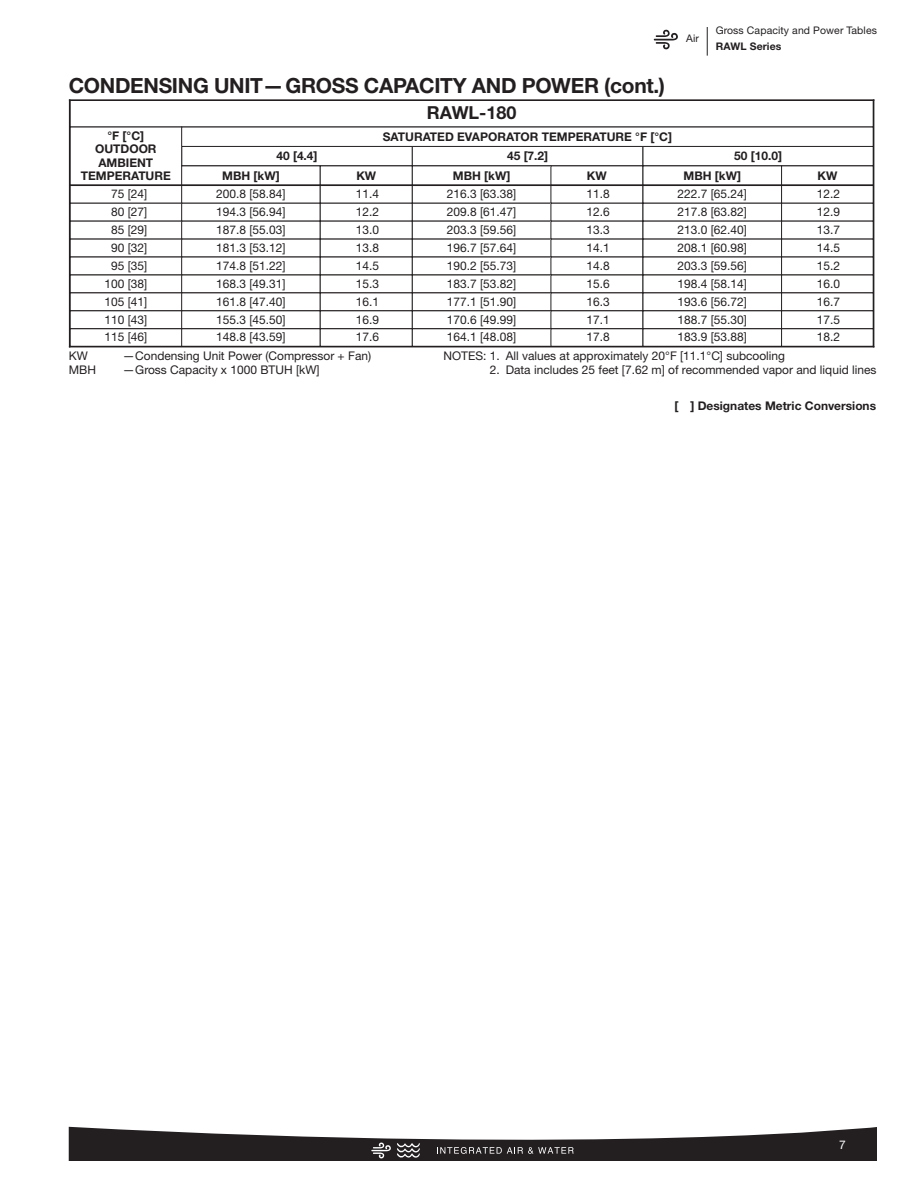
<style>
.page{position:relative;width:918px;height:1188px;background:#fff}
.page>*{position:absolute;margin:0;border:0;box-sizing:border-box;transform-origin:0 0}
.t1{font:700 20.85px "Helvetica Neue";letter-spacing:-.015em;color:#231f20}
.t2{font:700 18px "Helvetica Neue";color:#231f20}
.t3{font:12px "Helvetica Neue";color:#231f20}
.t4{font:700 12px/13.5px "Helvetica Neue";color:#231f20;text-align:center}
.t5{font:12px "Helvetica Neue";color:#fff}
.t6{font:10.5px "Helvetica Neue";letter-spacing:.01em;color:#231f20}
.t7{font:700 10.5px "Helvetica Neue";letter-spacing:.01em;color:#231f20}
</style>
<div class="page">
<svg style="left:69px;top:1127px;width:807px;height:34px"></svg>
<svg style="left:707px;top:27px;width:1px;height:29px"></svg>
<svg style="left:654px;top:30px;width:24px;height:19px"></svg>
<div style="left:70px;top:100px;width:804px;height:27px;border:1px solid #231f20"></div>
<div style="left:181px;top:146px;width:232px;height:20px;border:1px solid #231f20"></div>
<div style="left:412px;top:146px;width:231px;height:20px;border:1px solid #231f20"></div>
<div style="left:643px;top:146px;width:231px;height:20px;border:1px solid #231f20"></div>
<div style="left:181px;top:127px;width:693px;height:20px;border:1px solid #231f20"></div>
<div style="left:70px;top:203px;width:112px;height:19px;border:1px solid #231f20"></div>
<div style="left:181px;top:203px;width:140px;height:19px;border:1px solid #231f20"></div>
<div style="left:320px;top:203px;width:93px;height:19px;border:1px solid #231f20"></div>
<div style="left:412px;top:203px;width:139px;height:19px;border:1px solid #231f20"></div>
<div style="left:551px;top:203px;width:92px;height:19px;border:1px solid #231f20"></div>
<div style="left:643px;top:203px;width:139px;height:19px;border:1px solid #231f20"></div>
<div style="left:781px;top:203px;width:93px;height:19px;border:1px solid #231f20"></div>
<div style="left:70px;top:257px;width:112px;height:18px;border:1px solid #231f20"></div>
<div style="left:181px;top:257px;width:140px;height:18px;border:1px solid #231f20"></div>
<div style="left:320px;top:257px;width:93px;height:18px;border:1px solid #231f20"></div>
<div style="left:412px;top:257px;width:139px;height:18px;border:1px solid #231f20"></div>
<div style="left:551px;top:257px;width:92px;height:18px;border:1px solid #231f20"></div>
<div style="left:643px;top:257px;width:139px;height:18px;border:1px solid #231f20"></div>
<div style="left:781px;top:257px;width:93px;height:18px;border:1px solid #231f20"></div>
<div style="left:70px;top:275px;width:112px;height:18px;border:1px solid #231f20"></div>
<div style="left:181px;top:275px;width:140px;height:18px;border:1px solid #231f20"></div>
<div style="left:320px;top:275px;width:93px;height:18px;border:1px solid #231f20"></div>
<div style="left:412px;top:275px;width:139px;height:18px;border:1px solid #231f20"></div>
<div style="left:551px;top:275px;width:92px;height:18px;border:1px solid #231f20"></div>
<div style="left:643px;top:275px;width:139px;height:18px;border:1px solid #231f20"></div>
<div style="left:781px;top:275px;width:93px;height:18px;border:1px solid #231f20"></div>
<div style="left:70px;top:310px;width:112px;height:19px;border:1px solid #231f20"></div>
<div style="left:181px;top:310px;width:140px;height:19px;border:1px solid #231f20"></div>
<div style="left:320px;top:310px;width:93px;height:19px;border:1px solid #231f20"></div>
<div style="left:412px;top:310px;width:139px;height:19px;border:1px solid #231f20"></div>
<div style="left:551px;top:310px;width:92px;height:19px;border:1px solid #231f20"></div>
<div style="left:643px;top:310px;width:139px;height:19px;border:1px solid #231f20"></div>
<div style="left:781px;top:310px;width:93px;height:19px;border:1px solid #231f20"></div>
<div style="left:70px;top:328px;width:112px;height:19px;border:1px solid #231f20"></div>
<div style="left:181px;top:328px;width:140px;height:19px;border:1px solid #231f20"></div>
<div style="left:320px;top:328px;width:93px;height:19px;border:1px solid #231f20"></div>
<div style="left:412px;top:328px;width:139px;height:19px;border:1px solid #231f20"></div>
<div style="left:551px;top:328px;width:92px;height:19px;border:1px solid #231f20"></div>
<div style="left:643px;top:328px;width:139px;height:19px;border:1px solid #231f20"></div>
<div style="left:781px;top:328px;width:93px;height:19px;border:1px solid #231f20"></div>
<hr style="left:70px;top:185px;width:804px;height:1px;background:#231f20">
<hr style="left:69px;top:99px;width:805px;height:2px;background:#231f20">
<hr style="left:69px;top:346px;width:805px;height:1px;background:#231f20">
<hr style="left:69px;top:99px;width:1px;height:248px;background:#231f20">
<hr style="left:873px;top:99px;width:1px;height:248px;background:#231f20">
<p class="t6" style="left:686px;top:35px;width:14px">Air</p>
<p class="t6" style="left:716px;top:27px;width:163px">Gross Capacity and Power Tables</p>
<p class="t7" style="left:716px;top:42px;width:67px">RAWL Series</p>
<p class="t1" style="left:69px;top:78px;width:598px">CONDENSING UNIT—GROSS CAPACITY AND POWER (cont.)</p>
<p class="t2" style="left:427px;top:106px;width:91px">RAWL-180</p>
<p class="t4" style="left:276px;top:150px;width:43px">40 [4.4]</p>
<p class="t4" style="left:507px;top:150px;width:43px">45 [7.2]</p>
<p class="t4" style="left:734px;top:150px;width:49px">50 [10.0]</p>
<p class="t4" style="left:81px;top:130px;width:92px">°F [°C]<br>OUTDOOR<br>AMBIENT<br>TEMPERATURE</p>
<p class="t4" style="left:383px;top:131px;width:291px">SATURATED EVAPORATOR TEMPERATURE °F [°C]</p>
<p class="t4" style="left:222px;top:170px;width:59px">MBH [kW]</p>
<p class="t4" style="left:356px;top:170px;width:21px">KW</p>
<p class="t4" style="left:453px;top:170px;width:59px">MBH [kW]</p>
<p class="t4" style="left:587px;top:170px;width:21px">KW</p>
<p class="t4" style="left:684px;top:170px;width:59px">MBH [kW]</p>
<p class="t4" style="left:817px;top:170px;width:21px">KW</p>
<p class="t3" style="left:111px;top:190px;width:38px">75 [24]</p>
<p class="t3" style="left:216px;top:190px;width:71px">200.8 [58.84]</p>
<p class="t3" style="left:356px;top:190px;width:25px">11.4</p>
<p class="t3" style="left:447px;top:190px;width:71px">216.3 [63.38]</p>
<p class="t3" style="left:586px;top:190px;width:25px">11.8</p>
<p class="t3" style="left:678px;top:190px;width:71px">222.7 [65.24]</p>
<p class="t3" style="left:817px;top:190px;width:25px">12.2</p>
<p class="t3" style="left:111px;top:207px;width:38px">80 [27]</p>
<p class="t3" style="left:216px;top:207px;width:71px">194.3 [56.94]</p>
<p class="t3" style="left:356px;top:207px;width:25px">12.2</p>
<p class="t3" style="left:447px;top:207px;width:71px">209.8 [61.47]</p>
<p class="t3" style="left:586px;top:207px;width:25px">12.6</p>
<p class="t3" style="left:678px;top:207px;width:71px">217.8 [63.82]</p>
<p class="t3" style="left:817px;top:207px;width:25px">12.9</p>
<p class="t3" style="left:111px;top:225px;width:38px">85 [29]</p>
<p class="t3" style="left:216px;top:225px;width:71px">187.8 [55.03]</p>
<p class="t3" style="left:356px;top:225px;width:25px">13.0</p>
<p class="t3" style="left:447px;top:225px;width:71px">203.3 [59.56]</p>
<p class="t3" style="left:586px;top:225px;width:25px">13.3</p>
<p class="t3" style="left:678px;top:225px;width:71px">213.0 [62.40]</p>
<p class="t3" style="left:817px;top:225px;width:25px">13.7</p>
<p class="t3" style="left:111px;top:243px;width:38px">90 [32]</p>
<p class="t3" style="left:216px;top:243px;width:71px">181.3 [53.12]</p>
<p class="t3" style="left:356px;top:243px;width:25px">13.8</p>
<p class="t3" style="left:447px;top:243px;width:71px">196.7 [57.64]</p>
<p class="t3" style="left:586px;top:243px;width:25px">14.1</p>
<p class="t3" style="left:678px;top:243px;width:71px">208.1 [60.98]</p>
<p class="t3" style="left:817px;top:243px;width:25px">14.5</p>
<p class="t3" style="left:111px;top:261px;width:38px">95 [35]</p>
<p class="t3" style="left:216px;top:261px;width:71px">174.8 [51.22]</p>
<p class="t3" style="left:356px;top:261px;width:25px">14.5</p>
<p class="t3" style="left:447px;top:261px;width:71px">190.2 [55.73]</p>
<p class="t3" style="left:586px;top:261px;width:25px">14.8</p>
<p class="t3" style="left:678px;top:261px;width:71px">203.3 [59.56]</p>
<p class="t3" style="left:817px;top:261px;width:25px">15.2</p>
<p class="t3" style="left:104px;top:279px;width:44px">100 [38]</p>
<p class="t3" style="left:216px;top:279px;width:71px">168.3 [49.31]</p>
<p class="t3" style="left:356px;top:279px;width:25px">15.3</p>
<p class="t3" style="left:447px;top:279px;width:71px">183.7 [53.82]</p>
<p class="t3" style="left:586px;top:279px;width:25px">15.6</p>
<p class="t3" style="left:678px;top:279px;width:71px">198.4 [58.14]</p>
<p class="t3" style="left:817px;top:279px;width:25px">16.0</p>
<p class="t3" style="left:104px;top:297px;width:44px">105 [41]</p>
<p class="t3" style="left:216px;top:297px;width:71px">161.8 [47.40]</p>
<p class="t3" style="left:356px;top:297px;width:25px">16.1</p>
<p class="t3" style="left:447px;top:297px;width:71px">177.1 [51.90]</p>
<p class="t3" style="left:586px;top:297px;width:25px">16.3</p>
<p class="t3" style="left:678px;top:297px;width:71px">193.6 [56.72]</p>
<p class="t3" style="left:817px;top:297px;width:25px">16.7</p>
<p class="t3" style="left:104px;top:315px;width:44px">110 [43]</p>
<p class="t3" style="left:216px;top:315px;width:71px">155.3 [45.50]</p>
<p class="t3" style="left:356px;top:315px;width:25px">16.9</p>
<p class="t3" style="left:447px;top:315px;width:71px">170.6 [49.99]</p>
<p class="t3" style="left:586px;top:315px;width:25px">17.1</p>
<p class="t3" style="left:678px;top:315px;width:71px">188.7 [55.30]</p>
<p class="t3" style="left:817px;top:315px;width:25px">17.5</p>
<p class="t3" style="left:104px;top:333px;width:44px">115 [46]</p>
<p class="t3" style="left:216px;top:333px;width:71px">148.8 [43.59]</p>
<p class="t3" style="left:356px;top:333px;width:25px">17.6</p>
<p class="t3" style="left:447px;top:333px;width:71px">164.1 [48.08]</p>
<p class="t3" style="left:586px;top:333px;width:25px">17.8</p>
<p class="t3" style="left:678px;top:333px;width:71px">183.9 [53.88]</p>
<p class="t3" style="left:817px;top:333px;width:25px">18.2</p>
<p class="t3" style="left:69px;top:352px;width:21px">KW</p>
<p class="t3" style="left:123px;top:352px;width:250px">—Condensing Unit Power (Compressor + Fan)</p>
<p class="t3" style="left:69px;top:365px;width:29px">MBH</p>
<p class="t3" style="left:123px;top:365px;width:198px">—Gross Capacity x 1000 BTUH [kW]</p>
<p class="t3" style="left:444px;top:352px;width:343px">NOTES: 1. All values at approximately 20°F [11.1°C] subcooling</p>
<p class="t3" style="left:490px;top:365px;width:388px">2. Data includes 25 feet [7.62 m] of recommended vapor and liquid lines</p>
<p class="t4" style="left:674px;top:400px;width:203px">[ ] Designates Metric Conversions</p>
<p class="t5" style="left:839px;top:1140px;width:8px">7</p>
</div>
